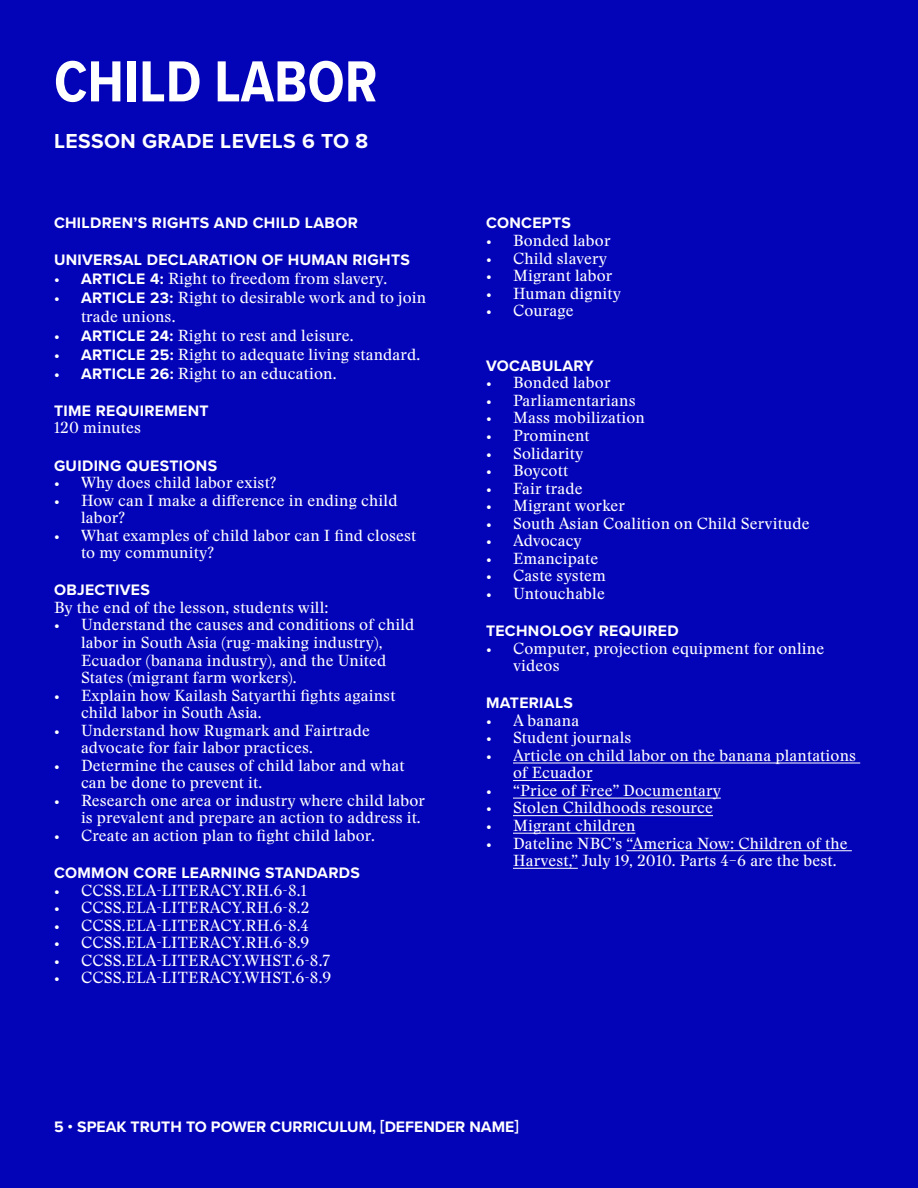
<style>
.page{position:relative;width:918px;height:1188px;background:#0303b8}
.page>*{position:absolute;margin:0;border:0;box-sizing:border-box;transform-origin:0 0}
.Primary_header__Whit{font:700 60px "Proxima Nova Cond";color:#fff}
.Tertiary_header__blu{font:700 21px "Proxima Nova";letter-spacing:.02em;color:#fff}
.Bulleted_body_copy{font:15.75px/17.5px "Stanley";letter-spacing:.01em;color:#fff}
.t1{font:700 15.75px "Proxima Nova";letter-spacing:.02em;color:#fff}
.t2{font:700 15.75px "Proxima Nova";color:#fff}
.s1{font-family:"Proxima Nova";font-weight:700}
</style>
<div class="page">
<hr style="left:513px;top:763px;width:347px;height:1px;background:#fff">
<hr style="left:513px;top:780px;width:79px;height:1px;background:#fff">
<hr style="left:513px;top:798px;width:208px;height:1px;background:#fff">
<hr style="left:513px;top:815px;width:200px;height:1px;background:#fff">
<hr style="left:513px;top:833px;width:122px;height:1px;background:#fff">
<hr style="left:627px;top:850px;width:225px;height:1px;background:#fff">
<hr style="left:513px;top:868px;width:65px;height:1px;background:#fff">
<p class="Primary_header__Whit" style="left:54px;top:37px;width:325px">CHILD LABOR</p>
<p class="Tertiary_header__blu" style="left:54px;top:126px;width:316px">LESSON GRADE LEVELS 6 TO 8</p>
<p class="t1" style="left:54px;top:211px;width:305px">CHILDREN’S RIGHTS AND CHILD LABOR</p>
<p class="t1" style="left:54px;top:248px;width:357px">UNIVERSAL DECLARATION OF HUMAN RIGHTS</p>
<p class="Bulleted_body_copy" style="left:54px;top:270px;width:335px"><span class="s1">• ARTICLE 4:</span> Right to freedom from slavery.</p>
<p class="Bulleted_body_copy" style="left:81px;top:288px;width:347px;line-height:18.9px;text-indent:-27px"><span class="s1">• ARTICLE 23:</span> Right to desirable work and to join trade unions.</p>
<p class="Bulleted_body_copy" style="left:54px;top:327px;width:301px"><span class="s1">• ARTICLE 24:</span> Right to rest and leisure.</p>
<p class="Bulleted_body_copy" style="left:54px;top:346px;width:368px"><span class="s1">• ARTICLE 25:</span> Right to adequate living standard.</p>
<p class="Bulleted_body_copy" style="left:54px;top:365px;width:284px"><span class="s1">• ARTICLE 26:</span> Right to an education.</p>
<p class="t1" style="left:54px;top:399px;width:156px">TIME REQUIREMENT</p>
<p class="Bulleted_body_copy" style="left:54px;top:419px;width:88px">120 minutes</p>
<p class="t1" style="left:54px;top:454px;width:165px">GUIDING QUESTIONS</p>
<p class="Bulleted_body_copy" style="left:54px;top:474px;width:224px"><span class="s1">•</span> Why does child labor exist?</p>
<p class="Bulleted_body_copy" style="left:81px;top:491px;width:318px;text-indent:-27px"><span class="s1">•</span> How can I make a difference in ending child labor?</p>
<p class="Bulleted_body_copy" style="left:81px;top:527px;width:337px;text-indent:-27px"><span class="s1">•</span> What examples of child labor can I find closest to my community?</p>
<p class="t1" style="left:54px;top:578px;width:97px">OBJECTIVES</p>
<p class="Bulleted_body_copy" style="left:54px;top:599px;width:276px">By the end of the lesson, students will:</p>
<p class="Bulleted_body_copy" style="left:81px;top:616px;width:335px;text-indent:-27px"><span class="s1">•</span> Understand the causes and conditions of child labor in South Asia (rug-making industry), Ecuador (banana industry), and the United States (migrant farm workers).</p>
<p class="Bulleted_body_copy" style="left:81px;top:686px;width:316px;text-indent:-27px"><span class="s1">•</span> Explain how Kailash Satyarthi fights against child labor in South Asia.</p>
<p class="Bulleted_body_copy" style="left:81px;top:722px;width:291px;text-indent:-27px"><span class="s1">•</span> Understand how Rugmark and Fairtrade advocate for fair labor practices.</p>
<p class="Bulleted_body_copy" style="left:81px;top:757px;width:325px;text-indent:-27px"><span class="s1">•</span> Determine the causes of child labor and what can be done to prevent it.</p>
<p class="Bulleted_body_copy" style="left:54px;top:792px;width:373px;text-align:right"><span class="s1">•</span> Research one area or industry where child labor is prevalent and prepare an action to address it.</p>
<p class="Bulleted_body_copy" style="left:54px;top:827px;width:323px"><span class="s1">•</span> Create an action plan to fight child labor.</p>
<p class="t1" style="left:54px;top:861px;width:307px">COMMON CORE LEARNING STANDARDS</p>
<p class="Bulleted_body_copy" style="left:54px;top:881px;width:254px"><span class="s1">•</span> CCSS.ELA-LITERACY.RH.6-8.1</p>
<p class="Bulleted_body_copy" style="left:54px;top:899px;width:257px"><span class="s1">•</span> CCSS.ELA-LITERACY.RH.6-8.2</p>
<p class="Bulleted_body_copy" style="left:54px;top:917px;width:256px"><span class="s1">•</span> CCSS.ELA-LITERACY.RH.6-8.4</p>
<p class="Bulleted_body_copy" style="left:54px;top:934px;width:257px"><span class="s1">•</span> CCSS.ELA-LITERACY.RH.6-8.9</p>
<p class="Bulleted_body_copy" style="left:54px;top:952px;width:278px"><span class="s1">•</span> CCSS.ELA-LITERACY.WHST.6-8.7</p>
<p class="Bulleted_body_copy" style="left:54px;top:969px;width:279px"><span class="s1">•</span> CCSS.ELA-LITERACY.WHST.6-8.9</p>
<p class="t1" style="left:486px;top:211px;width:86px">CONCEPTS</p>
<p class="Bulleted_body_copy" style="left:486px;top:232px;width:126px"><span class="s1">•</span> Bonded labor</p>
<p class="Bulleted_body_copy" style="left:486px;top:249px;width:123px"><span class="s1">•</span> Child slavery</p>
<p class="Bulleted_body_copy" style="left:486px;top:267px;width:128px"><span class="s1">•</span> Migrant labor</p>
<p class="Bulleted_body_copy" style="left:486px;top:284px;width:137px"><span class="s1">•</span> Human dignity</p>
<p class="Bulleted_body_copy" style="left:486px;top:302px;width:89px"><span class="s1">•</span> Courage</p>
<p class="t1" style="left:486px;top:354px;width:109px">VOCABULARY</p>
<p class="Bulleted_body_copy" style="left:486px;top:374px;width:126px"><span class="s1">•</span> Bonded labor</p>
<p class="Bulleted_body_copy" style="left:486px;top:392px;width:151px"><span class="s1">•</span> Parliamentarians</p>
<p class="Bulleted_body_copy" style="left:486px;top:409px;width:160px"><span class="s1">•</span> Mass mobilization</p>
<p class="Bulleted_body_copy" style="left:486px;top:427px;width:105px"><span class="s1">•</span> Prominent</p>
<p class="Bulleted_body_copy" style="left:486px;top:444px;width:99px"><span class="s1">•</span> Solidarity</p>
<p class="Bulleted_body_copy" style="left:486px;top:462px;width:84px"><span class="s1">•</span> Boycott</p>
<p class="Bulleted_body_copy" style="left:486px;top:479px;width:98px"><span class="s1">•</span> Fair trade</p>
<p class="Bulleted_body_copy" style="left:486px;top:497px;width:141px"><span class="s1">•</span> Migrant worker</p>
<p class="Bulleted_body_copy" style="left:486px;top:515px;width:325px"><span class="s1">•</span> South Asian Coalition on Child Servitude</p>
<p class="Bulleted_body_copy" style="left:486px;top:532px;width:98px"><span class="s1">•</span> Advocacy</p>
<p class="Bulleted_body_copy" style="left:486px;top:550px;width:114px"><span class="s1">•</span> Emancipate</p>
<p class="Bulleted_body_copy" style="left:486px;top:567px;width:122px"><span class="s1">•</span> Caste system</p>
<p class="Bulleted_body_copy" style="left:486px;top:585px;width:120px"><span class="s1">•</span> Untouchable</p>
<p class="t1" style="left:486px;top:619px;width:194px">TECHNOLOGY REQUIRED</p>
<p class="Bulleted_body_copy" style="left:513px;top:639px;width:313px;text-indent:-27px"><span class="s1">•</span> Computer, projection equipment for online videos</p>
<p class="t1" style="left:486px;top:691px;width:89px">MATERIALS</p>
<p class="Bulleted_body_copy" style="left:486px;top:712px;width:95px"><span class="s1">•</span> A banana</p>
<p class="Bulleted_body_copy" style="left:486px;top:729px;width:147px"><span class="s1">•</span> Student journals</p>
<p class="Bulleted_body_copy" style="left:513px;top:747px;width:345px;text-indent:-27px"><span class="s1">•</span> Article on child labor on the banana plantations of Ecuador</p>
<p class="Bulleted_body_copy" style="left:486px;top:782px;width:237px"><span class="s1">•</span> “Price of Free” Documentary</p>
<p class="Bulleted_body_copy" style="left:486px;top:799px;width:228px"><span class="s1">•</span> Stolen Childhoods resource</p>
<p class="Bulleted_body_copy" style="left:486px;top:817px;width:151px"><span class="s1">•</span> Migrant children</p>
<p class="Bulleted_body_copy" style="left:513px;top:834px;width:336px;text-indent:-27px"><span class="s1">•</span> Dateline NBC’s “America Now: Children of the<br>Harvest,” July 19, 2010. Parts 4–6 are the best.</p>
<p class="t2" style="left:54px;top:1115px;width:466px">5 • SPEAK TRUTH TO POWER CURRICULUM, [DEFENDER NAME]</p>
</div>
